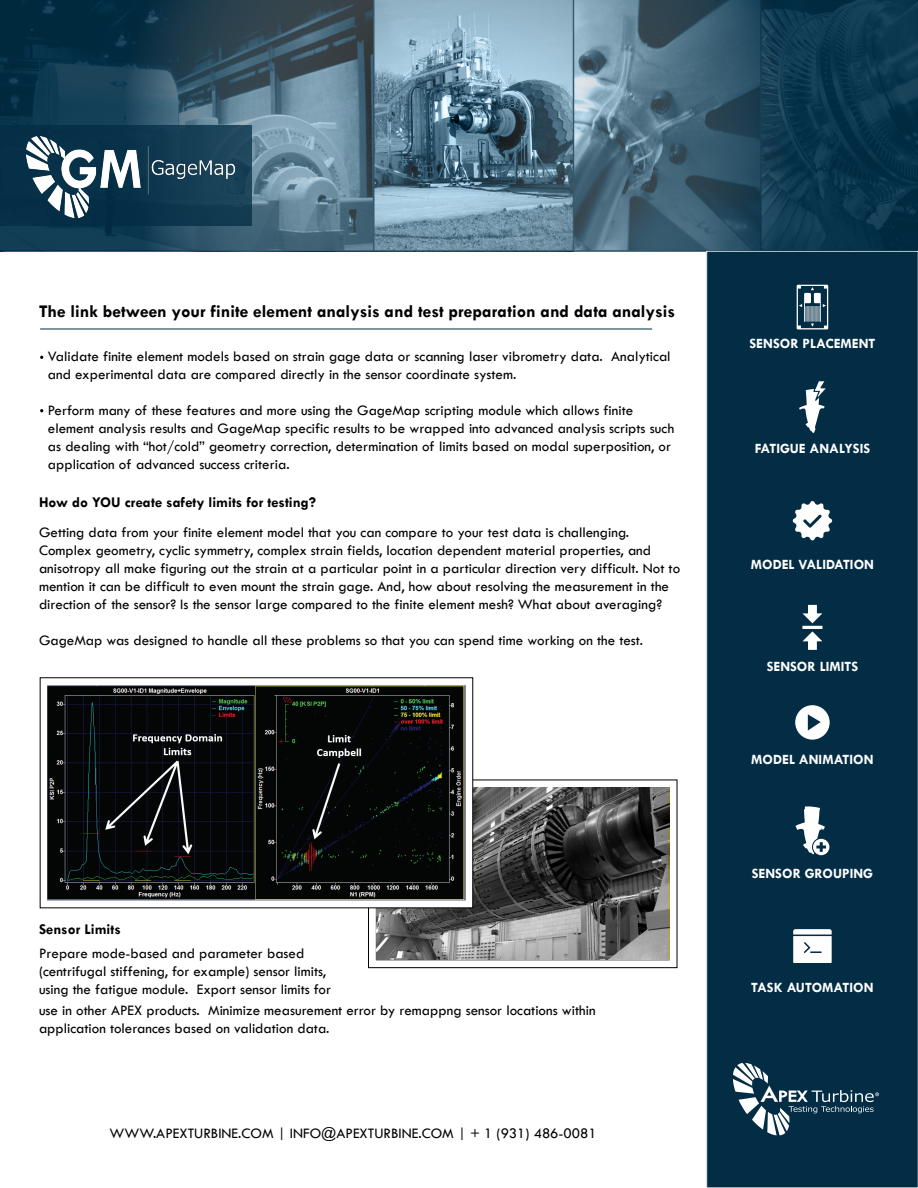
<style>
.page{position:relative;width:918px;height:1188px;background:#fff}
.page>*{position:absolute;margin:0;border:0;box-sizing:border-box;transform-origin:0 0}
.t1{font:700 18px "Tw Cen";color:#000}
.t2{font:15px/18px "Tw Cen";color:#000}
.t3{font:700 15px "Tw Cen";color:#000}
.t4{font:700 14.25px "Tw Cen";color:#fff}
</style>
<div class="page">
<svg style="left:368px;top:780px;width:309px;height:188px"></svg>
<svg style="left:40px;top:677px;width:433px;height:231px"></svg>
<svg style="left:376px;top:788px;width:293px;height:172px;background:#616161"></svg>
<img style="left:48px;top:686px;width:417px;height:214px">
<hr style="left:40px;top:329px;width:612px;height:1px;background:#032d45">
<hr style="left:0;top:250px;width:918px;height:2px;background:#032d45">
<div style="left:707px;top:251px;width:211px;height:937px;background:#032d45"></div>
<div style="left:706px;top:251px;width:212px;height:937px;border:1px solid #fff"></div>
<svg style="left:733px;top:1063px;width:146px;height:72px"></svg>
<svg style="left:799px;top:381px;width:27px;height:52px"></svg>
<svg style="left:792px;top:501px;width:41px;height:40px"></svg>
<svg style="left:802px;top:605px;width:20px;height:45px"></svg>
<svg style="left:795px;top:806px;width:34px;height:49px"></svg>
<svg style="left:795px;top:705px;width:35px;height:35px"></svg>
<svg style="left:793px;top:929px;width:39px;height:34px"></svg>
<svg style="left:0;top:0;width:918px;height:251px;background:#406377"></svg>
<div style="left:0;top:126px;width:252px;height:100px;background:linear-gradient(to right,#002b43,#174057)"></div>
<img style="left:26px;top:137px;width:209px;height:80px">
<svg style="left:797px;top:285px;width:31px;height:44px"></svg>
<p class="t1" style="left:39px;top:300px;width:638px">The link between your finite element analysis and test preparation and data analysis</p>
<p class="t2" style="left:48px;top:347px;width:624px">Validate finite element models based on strain gage data or scanning laser vibrometry data. Analytical and experimental data are compared directly in the sensor coordinate system.</p>
<p class="t2" style="left:48px;top:401px;width:628px">Perform many of these features and more using the GageMap scripting module which allows finite element analysis results and GageMap specific results to be wrapped into advanced analysis scripts such as dealing with “hot/cold” geometry correction, determination of limits based on modal superposition, or application of advanced success criteria.</p>
<p class="t3" style="left:39px;top:494px;width:278px">How do YOU create safety limits for testing?</p>
<p class="t2" style="left:39px;top:523px;width:643px">Getting data from your finite element model that you can compare to your test data is challenging.<br>Complex geometry, cyclic symmetry, complex strain fields, location dependent material properties, and anisotropy all make figuring out the strain at a particular point in a particular direction very difficult. Not to mention it can be difficult to even mount the strain gage. And, how about resolving the measurement in the direction of the sensor? Is the sensor large compared to the finite element mesh? What about averaging?</p>
<p class="t2" style="left:39px;top:631px;width:606px">GageMap was designed to handle all these problems so that you can spend time working on the test.</p>
<p class="t3" style="left:39px;top:921px;width:83px">Sensor Limits</p>
<p class="t2" style="left:39px;top:944px;width:294px">Prepare mode-based and parameter based (centrifugal stiffening, for example) sensor limits, using the fatigue module. Export sensor limits for</p>
<p class="t2" style="left:39px;top:1001px;width:558px">use in other APEX products. Minimize measurement error by remappng sensor locations within application tolerances based on validation data.</p>
<p class="t2" style="left:109px;top:1124px;width:489px">WWW.APEXTURBINE.COM | INFO@APEXTURBINE.COM | + 1 (931) 486-0081</p>
<p class="t4" style="left:750px;top:335px;width:127px">SENSOR PLACEMENT</p>
<p class="t4" style="left:755px;top:440px;width:117px">FATIGUE ANALYSIS</p>
<p class="t4" style="left:751px;top:556px;width:125px">MODEL VALIDATION</p>
<p class="t4" style="left:767px;top:658px;width:93px">SENSOR LIMITS</p>
<p class="t4" style="left:751px;top:751px;width:124px">MODEL ANIMATION</p>
<p class="t4" style="left:752px;top:865px;width:123px">SENSOR GROUPING</p>
<p class="t4" style="left:751px;top:979px;width:124px">TASK AUTOMATION</p>
</div>
